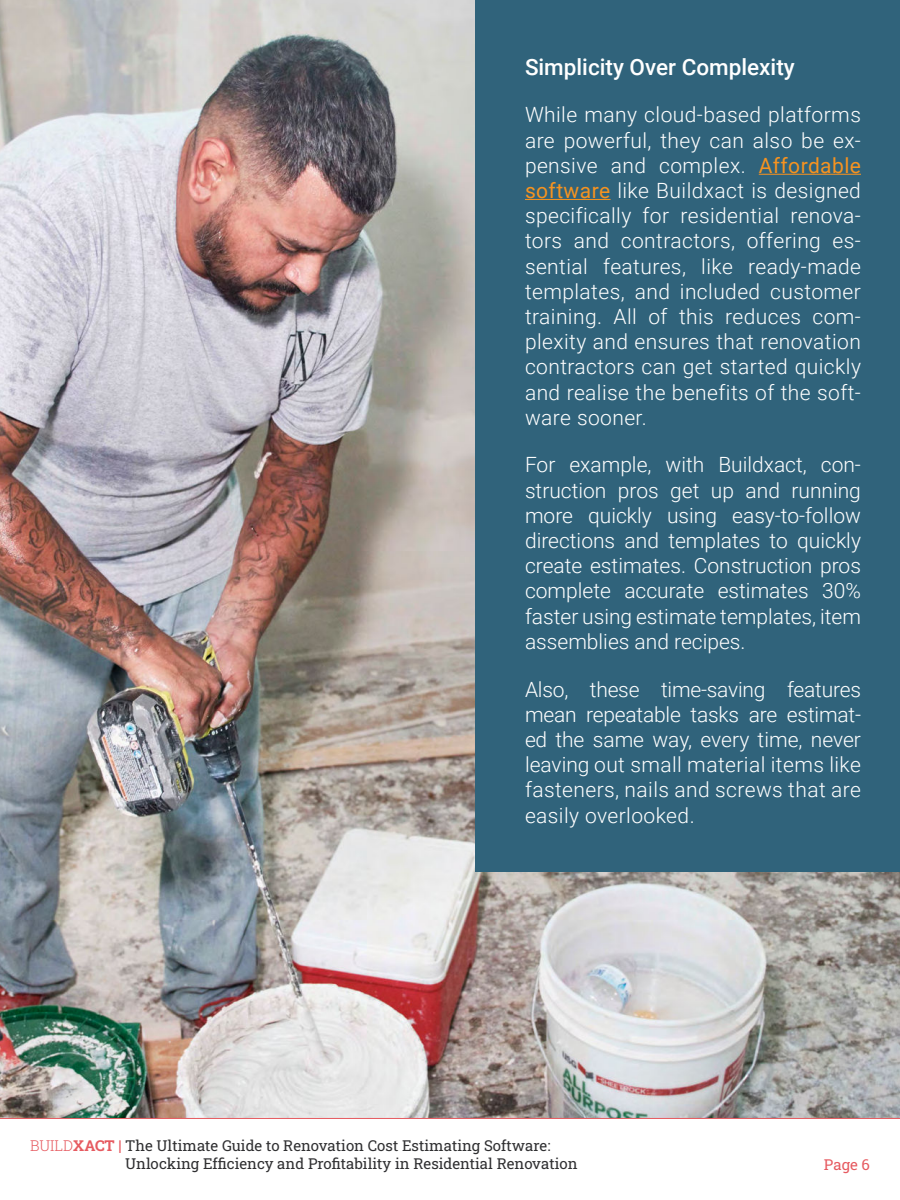
<style>
.page{position:relative;width:900px;height:1200px;background:#fff}
.page>*{position:absolute;margin:0;border:0;box-sizing:border-box;transform-origin:0 0}
.t1{font:500 22.5px "Roboto";color:#fff}
.t2{font:300 21px/25.2px "Roboto";letter-spacing:.02em;color:#fff;text-align:justify}
.t3{font:15px/18px "Roboto Slab";color:#2f2f31}
.t4{font:15px "Roboto Slab";color:#e65a60}
.s1{font-weight:400;color:#f69320}
.s2{font-weight:300;color:#e65a60}
.s3{font-weight:700;color:#e65a60}
</style>
<div class="page">
<img style="left:0;top:0;width:900px;height:1117px">
<div style="left:476px;top:0;width:424px;height:871px;background:#30637b"></div>
<hr style="left:759px;top:174px;width:102px;height:1px;background:#f69320">
<hr style="left:525px;top:199px;width:86px;height:1px;background:#f69320">
<hr style="left:0;top:1118px;width:900px;height:1px;background:#e65a60">
<p class="t1" style="left:525px;top:56px;width:271px">Simplicity Over Complexity</p>
<p class="t2" style="left:525px;top:101px;width:338px">While many cloud-based platforms are powerful, they can also be ex&shy;pensive and complex. <span class="s1">Affordable software</span> like Buildxact is designed specifically for residential renova&shy;tors and contractors, offering es&shy;sential features, like ready-made templates, and included customer training. All of this reduces com&shy;plexity and ensures that renovation contractors can get started quickly and realise the benefits of the soft&shy;ware sooner.</p>
<p class="t2" style="left:525px;top:452px;width:337px">For example, with Buildxact, con&shy;struction pros get up and running more quickly using easy-to-follow directions and templates to quickly create estimates. Construction pros complete accurate estimates 30% faster using estimate templates, item assemblies and recipes.</p>
<p class="t2" style="left:525px;top:676px;width:338px">Also, these time-saving features mean repeatable tasks are estimat&shy;ed the same way, every time, never leaving out small material items like fasteners, nails and screws that are easily overlooked.</p>
<p class="t3" style="left:125px;top:1138px;width:454px;text-indent:-95px"><span class="s2">BUILD</span><span class="s3">XACT |</span> The Ultimate Guide to Renovation Cost Estimating Software:<br>Unlocking Efficiency and Profitability in Residential Renovation</p>
<p class="t4" style="left:824px;top:1159px;width:48px">Page 6</p>
</div>
